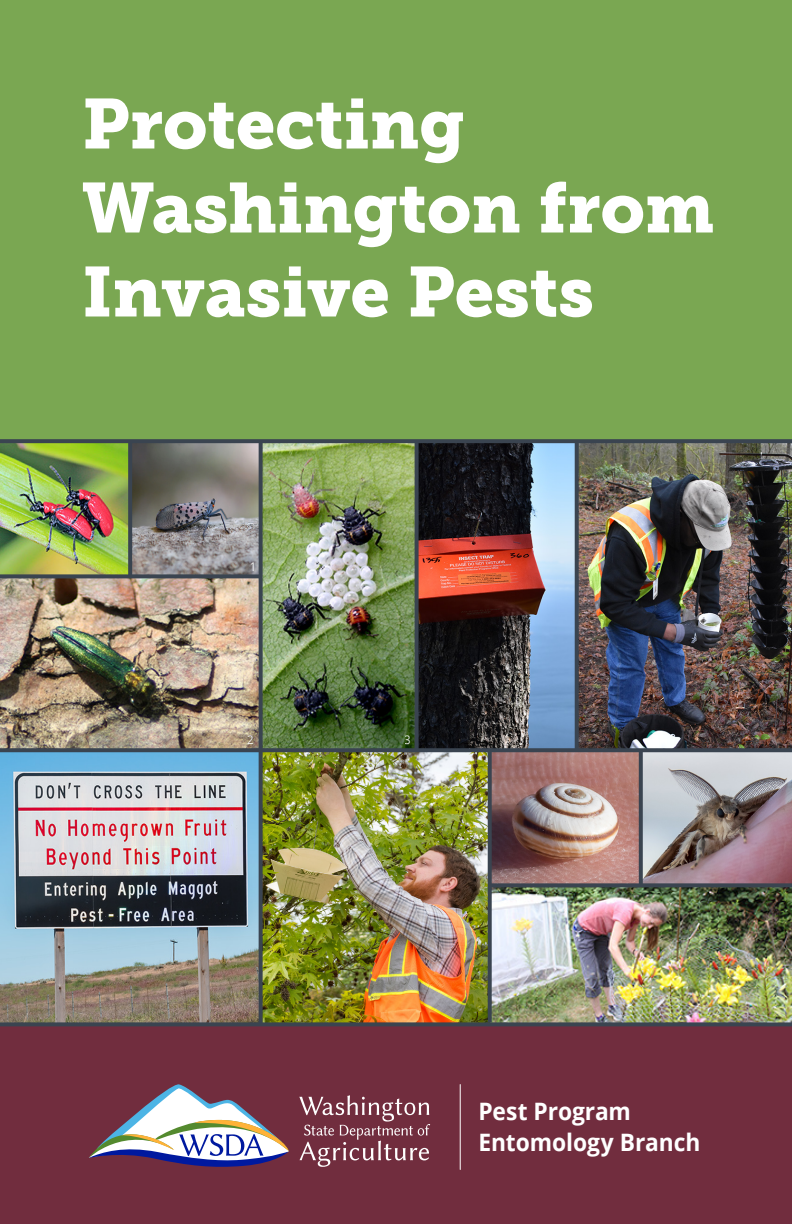
<style>
.page{position:relative;width:792px;height:1224px;background:#fff}
.page>*{position:absolute;margin:0;border:0;box-sizing:border-box;transform-origin:0 0}
.Subhead{font:70px/84px "Museo Slab 900";color:#fff}
.Body_Text{font:700 24px "Open Sans";letter-spacing:-.005em;color:#fff;scale:.95 1}
.t1{font:12px "Open Sans";color:#fff;scale:.95 1}
</style>
<div class="page">
<img style="left:0;top:443px;width:415px;height:305px">
<div style="left:0;top:0;width:792px;height:442px;background:#7aa752"></div>
<div style="left:0;top:1022px;width:792px;height:202px;background:#712d3e"></div>
<svg style="left:89px;top:1084px;width:200px;height:83px"></svg>
<svg style="left:299px;top:1095px;width:131px;height:72px"></svg>
<hr style="left:460px;top:1085px;width:1px;height:85px;background:#fff">
<img style="left:0;top:752px;width:488px;height:270px">
<img style="left:579px;top:443px;width:213px;height:305px">
<img style="left:419px;top:443px;width:156px;height:305px">
<img style="left:643px;top:752px;width:149px;height:131px">
<img style="left:492px;top:887px;width:300px;height:135px">
<svg style="left:0;top:574px;width:259px;height:4px"></svg>
<svg style="left:259px;top:443px;width:4px;height:579px;background:#404a4e"></svg>
<svg style="left:415px;top:443px;width:4px;height:305px"></svg>
<hr style="left:575px;top:441px;width:4px;height:309px;background:#3a4450">
<svg style="left:128px;top:443px;width:4px;height:133px"></svg>
<svg style="left:0;top:439px;width:792px;height:4px;background:#3c4850"></svg>
<svg style="left:0;top:1022px;width:792px;height:4px;background:#434a50"></svg>
<img style="left:492px;top:752px;width:147px;height:131px">
<svg style="left:0;top:748px;width:792px;height:4px;background:#3c4650"></svg>
<svg style="left:492px;top:883px;width:300px;height:4px"></svg>
<svg style="left:488px;top:750px;width:4px;height:272px"></svg>
<svg style="left:639px;top:752px;width:4px;height:135px"></svg>
<p class="Subhead" style="left:82px;top:83px;width:634px">Protecting<br>Washington from<br>Invasive Pests</p>
<p class="t1" style="left:249px;top:558px;width:8px">1</p>
<p class="t1" style="left:247px;top:731px;width:8px">2</p>
<p class="t1" style="left:405px;top:731px;width:8px">3</p>
<p class="Body_Text" style="left:478px;top:1094px;width:162px">Pest Program</p>
<p class="Body_Text" style="left:478px;top:1126px;width:235px">Entomology Branch</p>
</div>
